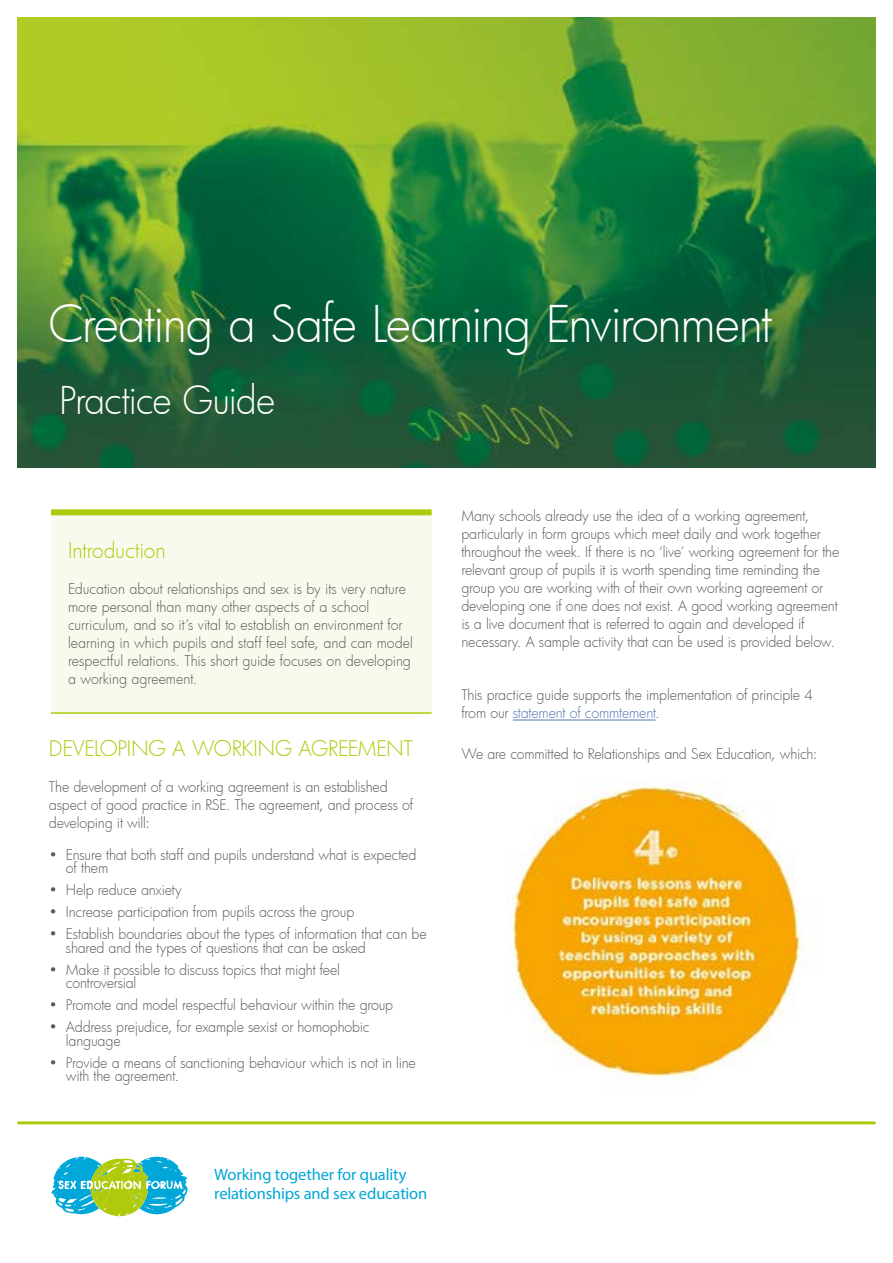
<style>
.page{position:relative;width:893px;height:1263px;background:#fff}
.page>*{position:absolute;margin:0;border:0;box-sizing:border-box;transform-origin:0 0}
.t1{font:300 49.5px "Futura";letter-spacing:-.035em;color:#fff}
.t2{font:300 37.5px "Futura";letter-spacing:-.035em;color:#fff}
.t3{font:300 21px "Futura";letter-spacing:-.01em;color:#afca0b}
.t4{font:16.5px/18.8px "Myriad Pro";letter-spacing:-.01em;color:#00a7d8}
.t5{font:300 14.25px/18px "Futura";letter-spacing:-.01em;color:#575756}
.s1{color:#5576af}
</style>
<div class="page">
<img style="left:17px;top:18px;width:859px;height:450px">
<svg style="left:51px;top:1156px;width:137px;height:60px"></svg>
<hr style="left:19px;top:1121px;width:855px;height:3px;background:#afca0b">
<div style="left:51px;top:512px;width:381px;height:72px;background:#f8faed"></div>
<div style="left:51px;top:509px;width:381px;height:6px;background:#afca0b"></div>
<div style="left:51px;top:583px;width:381px;height:130px;background:#f8faed"></div>
<hr style="left:51px;top:712px;width:381px;height:2px;background:#afca0b">
<hr style="left:513px;top:720px;width:143px;height:1px;background:#5576af">
<img style="left:511px;top:780px;width:291px;height:301px">
<h1 class="t1" style="left:48px;top:291px;width:725px">Creating a Safe Learning Environment</h1>
<h2 class="t2" style="left:59px;top:375px;width:218px">Practice Guide</h2>
<h3 class="t3" style="left:68px;top:536px;width:99px">Introduction</h3>
<p class="t5" style="left:68px;top:580px;width:346px">Education about relationships and sex is by its very nature more personal than many other aspects of a school curriculum, and so it’s vital to establish an environment for learning in which pupils and staff feel safe, and can model respectful relations. This short guide focuses on developing a working agreement.</p>
<h3 class="t3" style="left:49px;top:734px;width:365px">DEVELOPING A WORKING AGREEMENT</h3>
<p class="t5" style="left:49px;top:778px;width:366px">The development of a working agreement is an established aspect of good practice in RSE. The agreement, and process of developing it will:</p>
<p class="t5" style="left:66px;top:847px;width:352px;line-height:13.5px;text-indent:-17px">• Ensure that both staff and pupils understand what is expected of them</p>
<p class="t5" style="left:49px;top:881px;width:134px">• Help reduce anxiety</p>
<p class="t5" style="left:49px;top:903px;width:307px">• Increase participation from pupils across the group</p>
<p class="t5" style="left:66px;top:927px;width:362px;line-height:13.5px;text-indent:-17px">• Establish boundaries about the types of information that can be shared and the types of questions that can be asked</p>
<p class="t5" style="left:66px;top:962px;width:276px;line-height:13.5px;text-indent:-17px">• Make it possible to discuss topics that might feel controversial</p>
<p class="t5" style="left:49px;top:996px;width:346px">• Promote and model respectful behaviour within the group</p>
<p class="t5" style="left:66px;top:1020px;width:305px;line-height:13.5px;text-indent:-17px">• Address prejudice, for example sexist or homophobic language</p>
<p class="t5" style="left:66px;top:1055px;width:351px;line-height:13.5px;text-indent:-17px">• Provide a means of sanctioning behaviour which is not in line with the agreement.</p>
<p class="t4" style="left:214px;top:1165px;width:215px">Working together for quality relationships and sex education</p>
<p class="t5" style="left:461px;top:507px;width:380px">Many schools already use the idea of a working agreement, particularly in form groups which meet daily and work together throughout the week. If there is no ‘live’ working agreement for the relevant group of pupils it is worth spending time reminding the group you are working with of their own working agreement or developing one if one does not exist. A good working agreement is a live document that is referred to again and developed if necessary. A sample activity that can be used is provided below.</p>
<p class="t5" style="left:461px;top:686px;width:353px">This practice guide supports the implementation of principle 4 from our <span class="s1">statement of commtement</span>.</p>
<p class="t5" style="left:461px;top:745px;width:357px">We are committed to Relationships and Sex Education, which:</p>
</div>
